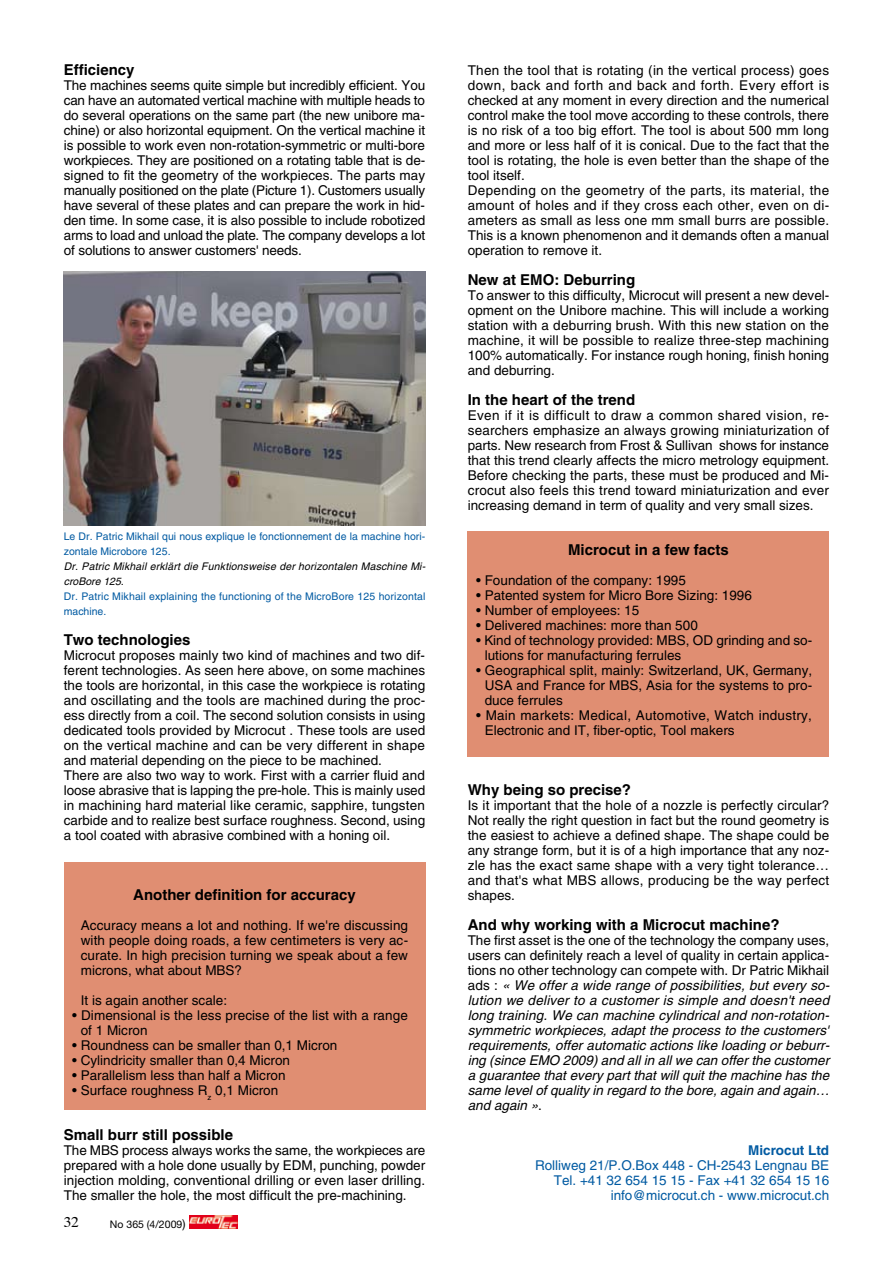
<style>
.page{position:relative;width:893px;height:1263px;background:#fff}
.page>*{position:absolute;margin:0;border:0;box-sizing:border-box;transform-origin:0 0}
.t1{font:700 15px "Helvetica";color:#000}
.t2{font:13.5px/15px "Helvetica";color:#000}
.t3{font:italic 13.5px/15px "Helvetica";color:#000;text-align:justify}
.t4{font:13.5px/15px "Helvetica";color:#005aa2;text-align:right}
.t5{font:13.5px/15px "Helvetica";letter-spacing:.02em;color:#000}
.t6{font:700 13.5px "Helvetica";color:#005aa2}
.t7{font:10.5px/15px "Helvetica";letter-spacing:.005em;color:#005aa2}
.t8{font:italic 10.5px/15px "Helvetica";letter-spacing:.015em;color:#000}
.t9{font:10.5px "Helvetica Neue";color:#000}
.s1{font-size:12px}
.s2{font-style:normal}
</style>
<div class="page">
<svg style="left:189px;top:1215px;width:49px;height:13px"></svg>
<img style="left:190px;top:1215px;width:47px;height:13px">
<div style="left:64px;top:862px;width:361px;height:248px;background:#e08e72"></div>
<img style="left:64px;top:271px;width:361px;height:254px">
<div style="left:468px;top:531px;width:361px;height:225px;background:#e08e72"></div>
<p class="t1" style="left:64px;top:60px;width:72px">Efficiency</p>
<p class="t2" style="left:64px;top:78px;width:363px;text-align:justify">The machines seems quite simple but incredibly efficient. You can have an automated vertical machine with multiple heads to do several operations on the same part (the new unibore ma&shy;chine) or also horizontal equipment. On the vertical machine it is possible to work even non-rotation-symmetric or multi-bore workpieces. They are positioned on a rotating table that is de&shy;signed to fit the geometry of the workpieces. The parts may manually positioned on the plate (Picture 1). Customers usually have several of these plates and can prepare the work in hid&shy;den time. I n some case, it is also possible to include robotized arms to load and unload the plate. The company develops a lot of solutions to answer customers' needs.</p>
<p class="t7" style="left:64px;top:529px;width:363px">Le Dr. Patric Mikhail qui nous explique le fonctionnement de la machine hori&shy;zontale Microbore 125.</p>
<p class="t8" style="left:64px;top:559px;width:363px">Dr. Patric Mikhail erklärt die Funktionsweise der horizontalen Maschine Mi&shy;croBore 125.</p>
<p class="t7" style="left:64px;top:589px;width:363px">Dr. Patric Mikhail explaining the functioning of the MicroBore 125 horizontal machine.</p>
<p class="t1" style="left:64px;top:630px;width:128px">Two technologies</p>
<p class="t2" style="left:64px;top:648px;width:363px">Microcut proposes mainly two kind of machines and two dif&shy;ferent technologies. As seen here above, on some machines the tools are horizontal, in this case the workpiece is rotating and oscillating and the tools are machined during the proc&shy;ess directly from a coil. The second solution consists in using dedicated tools provided by Microcut . These tools are used on the vertical machine and can be very different in shape and material depending on the piece to be machined.<br>There are also two way to work. First with a carrier fluid and loose abrasive that is lapping the pre-hole. This is mainly used in machining hard material like ceramic, sapphire, tungsten carbide and to realize best surface roughness. Second, using a tool coated with abrasive combined with a honing oil.</p>
<p class="t1" style="left:133px;top:885px;width:224px">Another definition for accuracy</p>
<p class="t2" style="left:81px;top:918px;width:329px;text-align:justify">Accuracy means a lot and nothing. If we're discussing with people doing roads, a few centimeters is very ac&shy;curate. I n high precision turning we speak about a few microns, what about MBS?</p>
<p class="t2" style="left:81px;top:993px;width:148px">It is again another scale:</p>
<p class="t2" style="left:81px;top:1008px;width:329px;text-indent:-9px">• Dimensional is the less precise of the list with a range of 1 Micron</p>
<p class="t2" style="left:72px;top:1038px;width:267px">• Roundness can be smaller than 0,1 Micron</p>
<p class="t2" style="left:72px;top:1053px;width:219px">• Cylindricity smaller than 0,4 Micron</p>
<p class="t2" style="left:72px;top:1068px;width:215px">• Parallelism less than half a Micron</p>
<p class="t2" style="left:72px;top:1083px;width:208px">• Surface roughness R<sub>z</sub> 0,1 Micron</p>
<p class="t1" style="left:64px;top:1125px;width:171px">Small burr still possible</p>
<p class="t2" style="left:64px;top:1143px;width:363px;text-align:justify">The MBS process always works the same, the workpieces are prepared with a hole done usually by EDM, punching, powder injection molding, conventional drilling or even laser drilling.<br>The smaller the hole, the most difficult the pre-machining.</p>
<p class="t9" style="left:110px;top:1218px;width:77px">No 365 (4/2009<span class="s1">)</span></p>
<p class="t2" style="left:468px;top:63px;width:363px">Then the tool that is rotating (in the vertical process) goes down, back and forth and back and forth. Every effort is checked at any moment in every direction and the numerical control make the tool move according to these controls, there is no risk of a too big effort. The tool is about 500 mm long and more or less half of it is conical. Due to the fact that the tool is rotating, the hole is even better than the shape of the tool itself.<br>Depending on the geometry of the parts, its material, the amount of holes and if they cross each other, even on di&shy;ameters as small as less one mm small burrs are possible.<br>This is a known phenomenon and it demands often a manual operation to remove it.</p>
<p class="t1" style="left:468px;top:270px;width:169px">New at EMO: Deburring</p>
<p class="t2" style="left:468px;top:288px;width:363px;text-align:justify">To answer to this difficulty, Microcut will present a new devel&shy;opment on the U nibore machine. This will include a working station with a deburring brush. With this new station on the machine, it will be possible to realize three-step machining 100% automatically. For instance rough honing, finish honing and deburring.</p>
<p class="t1" style="left:468px;top:390px;width:169px">In the heart of the trend</p>
<p class="t2" style="left:468px;top:408px;width:363px;text-align:justify">Even if it is difficult to draw a common shared vision, re&shy;searchers emphasize an always growing miniaturization of parts. New research from Frost &amp; Sullivan shows for instance that this trend clearly affects the micro metrology equipment.<br>Before checking the parts, these must be produced and Mi&shy;crocut also feels this trend toward miniaturization and ever increasing demand in term of quality and very small sizes.</p>
<p class="t1" style="left:568px;top:540px;width:162px">Microcut in a few facts</p>
<p class="t2" style="left:476px;top:573px;width:211px">• Foundation of the company: 1995</p>
<p class="t2" style="left:476px;top:588px;width:277px">• Patented system for Micro Bore Sizing: 1996</p>
<p class="t2" style="left:476px;top:603px;width:165px">• Number of employees: 15</p>
<p class="t2" style="left:476px;top:618px;width:223px">• Delivered machines: more than 500</p>
<p class="t2" style="left:485px;top:633px;width:329px;text-indent:-9px">• Kind of technology provided: MBS, OD grinding and so&shy;lutions for manufacturing ferrules</p>
<p class="t2" style="left:485px;top:663px;width:329px;text-indent:-9px">• Geographical split, mainly: Switzerland, UK, Germany,<br>USA</p>
<p class="t2" style="left:485px;top:678px;width:329px;text-indent:32px">and France for MBS, Asia for the systems to pro&shy;duce ferrules</p>
<p class="t5" style="left:485px;top:708px;width:329px;text-indent:-9px">• Main markets: Medical, Automotive, Watch industry,<br>Electronic and IT, fiber-optic, Tool makers</p>
<p class="t1" style="left:468px;top:780px;width:165px">Why being so precise?</p>
<p class="t2" style="left:468px;top:798px;width:363px;text-align:justify">I s it important that the hole of a nozzle is perfectly circular?<br>Not really the right question in fact but the round geometry is the easiest to achieve a defined shape. The shape could be any strange form, but it is of a high importance that any noz&shy;zle has the exact same shape with a very tight tolerance… and that's what MBS allows, producing be the way perfect shapes.</p>
<p class="t1" style="left:468px;top:915px;width:313px">And why working with a Microcut machine?</p>
<p class="t3" style="left:468px;top:933px;width:363px"><span class="s2">The first asset is the one of the technology the company uses, users can definitely reach a level of quality in certain applica&shy;tions no other technology can compete with. Dr Patric Mikhail ads :</span> « We offer a wide range of possibilities, but every so&shy;lution we deliver to a customer is simple and doesn't need long training. We can machine cylindrical and non-rotation&shy;symmetric workpieces, adapt the process to the customers' requirements, offer automatic actions like loading or beburr&shy;ing (since EMO 2009) and all in all we can offer the customer a guarantee that every part that will quit the machine has the same level of quality in regard to the bore, again and again… and again »<span class="s2">.</span></p>
<p class="t6" style="left:748px;top:1142px;width:82px">Microcut Ltd</p>
<p class="t4" style="left:535px;top:1158px;width:296px">Rolliweg 21/P.O.Box 448 - CH-2543 Lengnau BE<br>Tel. +41 32 654 15 15 - Fax +41 32 654 15 16 info@microcut.ch - www.microcut.ch</p>
</div>
